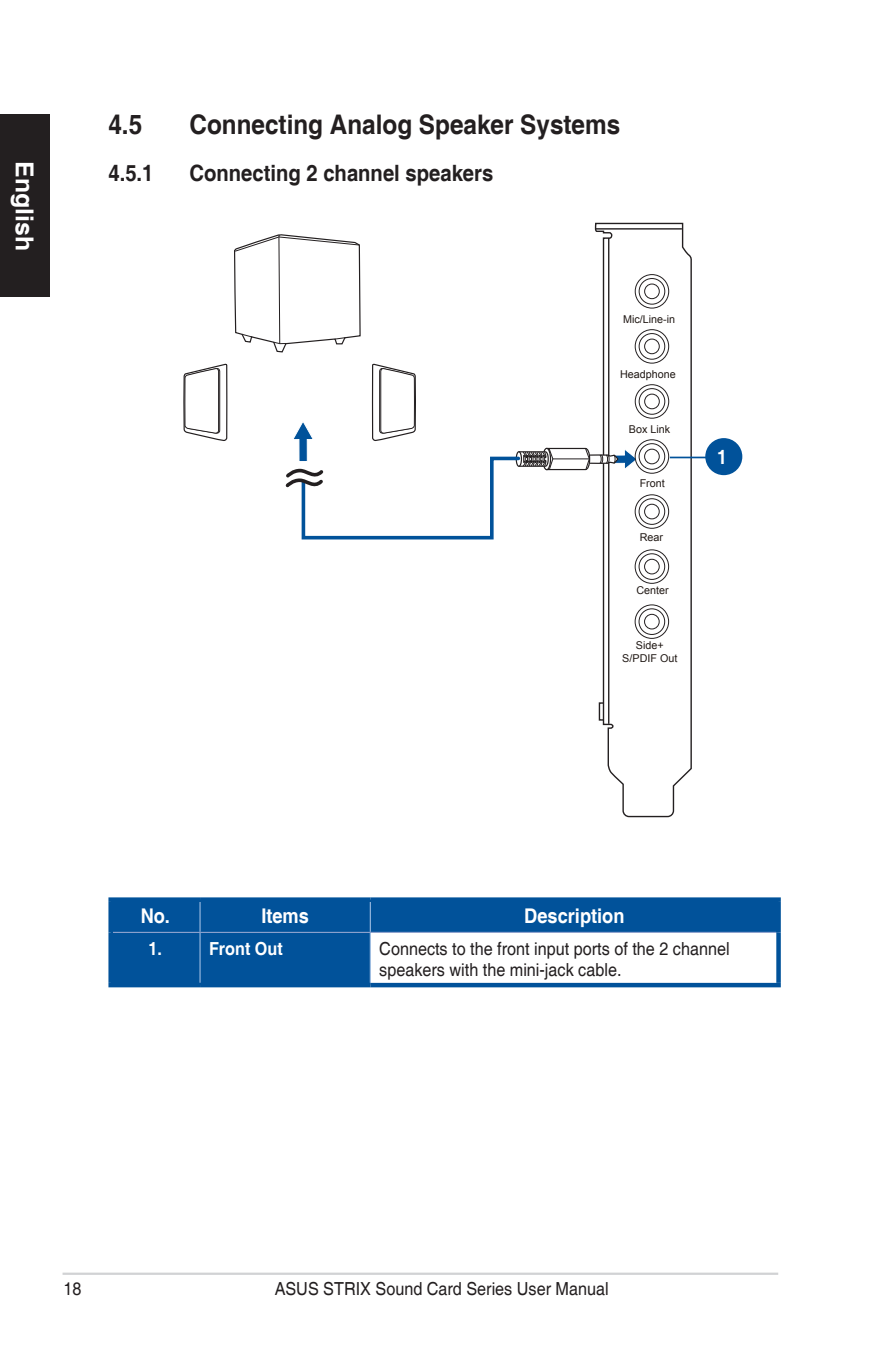
<style>
.page{position:relative;width:893px;height:1346px;background:#fff}
.page>*{position:absolute;margin:0;border:0;box-sizing:border-box;transform-origin:0 0}
.t1{font:700 27px "Helvetica";color:#231f20;scale:.9 1}
.t2{font:700 24.75px "Helvetica";color:#fff}
.t3{font:700 22.5px "Helvetica";color:#231f20;scale:.9 1}
.t4{font:700 20.25px "Helvetica";color:#fff;scale:.9 1}
.t5{font:700 19.57px "Helvetica";color:#fff;scale:.9 1}
.t6{font:18px/21.6px "Helvetica";color:#231f20;scale:.9 1}
.t7{font:700 18px "Helvetica";color:#fff;scale:.9 1}
.t8{font:10.8px/12.8px "Arial";color:#201814;text-align:center}
</style>
<div class="page">
<hr style="left:63px;top:1272px;width:715px;height:3px;background:#d1d2d4">
<div style="left:0;top:115px;width:50px;height:182px;background:#231f20"></div>
<svg style="left:594px;top:222px;width:98px;height:596px"></svg>
<div style="left:599px;top:702px;width:5px;height:19px;border:1px solid #231f20"></div>
<hr style="left:596px;top:228px;width:86px;height:2px;background:#231f20">
<hr style="left:608px;top:238px;width:1px;height:486px;background:#231f20">
<svg style="left:234px;top:234px;width:127px;height:119px"></svg>
<svg style="left:183px;top:364px;width:45px;height:77px"></svg>
<svg style="left:285px;top:364px;width:353px;height:177px"></svg>
<svg style="left:635px;top:275px;width:34px;height:33px"></svg>
<div style="left:635px;top:274px;width:34px;height:35px;border:1px solid #231f20;border-radius:50%"></div>
<div style="left:639px;top:278px;width:26px;height:27px;border:1px solid #231f20;border-radius:50%"></div>
<div style="left:644px;top:283px;width:16px;height:16px;border:1px solid #231f20;border-radius:50%"></div>
<svg style="left:635px;top:330px;width:34px;height:33px"></svg>
<div style="left:635px;top:329px;width:34px;height:35px;border:1px solid #231f20;border-radius:50%"></div>
<div style="left:639px;top:333px;width:26px;height:27px;border:1px solid #231f20;border-radius:50%"></div>
<div style="left:644px;top:339px;width:16px;height:15px;border:1px solid #231f20;border-radius:50%"></div>
<svg style="left:635px;top:440px;width:34px;height:33px"></svg>
<div style="left:635px;top:439px;width:34px;height:35px;border:1px solid #231f20;border-radius:50%"></div>
<div style="left:639px;top:443px;width:26px;height:27px;border:1px solid #231f20;border-radius:50%"></div>
<div style="left:644px;top:449px;width:16px;height:15px;border:1px solid #231f20;border-radius:50%"></div>
<svg style="left:635px;top:495px;width:34px;height:33px"></svg>
<div style="left:635px;top:494px;width:34px;height:35px;border:1px solid #231f20;border-radius:50%"></div>
<div style="left:639px;top:498px;width:26px;height:27px;border:1px solid #231f20;border-radius:50%"></div>
<div style="left:644px;top:504px;width:16px;height:15px;border:1px solid #231f20;border-radius:50%"></div>
<svg style="left:635px;top:550px;width:34px;height:33px"></svg>
<div style="left:635px;top:549px;width:34px;height:35px;border:1px solid #231f20;border-radius:50%"></div>
<div style="left:639px;top:553px;width:26px;height:27px;border:1px solid #231f20;border-radius:50%"></div>
<div style="left:644px;top:559px;width:16px;height:15px;border:1px solid #231f20;border-radius:50%"></div>
<svg style="left:635px;top:605px;width:34px;height:33px"></svg>
<div style="left:635px;top:604px;width:34px;height:35px;border:1px solid #231f20;border-radius:50%"></div>
<div style="left:639px;top:608px;width:26px;height:27px;border:1px solid #231f20;border-radius:50%"></div>
<div style="left:644px;top:614px;width:16px;height:15px;border:1px solid #231f20;border-radius:50%"></div>
<svg style="left:635px;top:385px;width:34px;height:33px"></svg>
<div style="left:635px;top:384px;width:34px;height:35px;border:1px solid #231f20;border-radius:50%"></div>
<div style="left:639px;top:388px;width:26px;height:27px;border:1px solid #231f20;border-radius:50%"></div>
<div style="left:644px;top:394px;width:16px;height:15px;border:1px solid #231f20;border-radius:50%"></div>
<svg style="left:113px;top:902px;width:663px;height:81px;fill:#01529a"></svg>
<hr style="left:199px;top:902px;width:2px;height:30px;background:#9fbde2">
<hr style="left:370px;top:902px;width:1px;height:30px;background:#9fbde2">
<hr style="left:199px;top:933px;width:2px;height:50px;background:#9fbde2">
<hr style="left:370px;top:933px;width:1px;height:50px;background:#9fbde2">
<hr style="left:113px;top:932px;width:87px;height:1px;background:#90a3ce">
<hr style="left:200px;top:932px;width:170px;height:1px;background:#90a3ce">
<hr style="left:370px;top:932px;width:406px;height:1px;background:#90a3ce">
<div style="left:108px;top:897px;width:92px;height:5px;background:#01529a"></div>
<div style="left:108px;top:902px;width:5px;height:30px;background:#01529a"></div>
<div style="left:200px;top:897px;width:170px;height:5px;background:#01529a"></div>
<div style="left:370px;top:897px;width:411px;height:5px;background:#01529a"></div>
<div style="left:776px;top:902px;width:5px;height:30px;background:#01529a"></div>
<div style="left:108px;top:932px;width:5px;height:51px;background:#01529a"></div>
<div style="left:776px;top:932px;width:5px;height:51px;background:#01529a"></div>
<hr style="left:108px;top:983px;width:92px;height:4px;background:#01529a">
<hr style="left:200px;top:983px;width:170px;height:4px;background:#01529a">
<hr style="left:370px;top:983px;width:411px;height:4px;background:#01529a">
<div style="left:705px;top:438px;width:37px;height:37px;background:#01529a;border-radius:50%"></div>
<hr style="left:670px;top:457px;width:39px;height:1px;background:#01529a">
<h2 class="t2" style="left:34px;top:161px;width:91px;rotate:90deg">English</h2>
<h1 class="t1" style="left:108px;top:114px;width:39px">4.5</h1>
<h1 class="t1" style="left:189px;top:114px;width:480px">Connecting Analog Speaker Systems</h1>
<p class="t3" style="left:108px;top:164px;width:52px">4.5.1</p>
<p class="t3" style="left:189px;top:164px;width:339px">Connecting 2 channel speakers</p>
<p class="t8" style="left:623px;top:313px;width:54px">Mic/Line-in</p>
<p class="t8" style="left:620px;top:368px;width:57px">Headphone</p>
<p class="t8" style="left:629px;top:424px;width:43px">Box Link</p>
<p class="t8" style="left:640px;top:477px;width:27px">Front</p>
<p class="t8" style="left:640px;top:532px;width:25px">Rear</p>
<p class="t8" style="left:636px;top:585px;width:34px">Center</p>
<p class="t8" style="left:622px;top:640px;width:57px">Side+<br>S/PDIF Out</p>
<p class="t5" style="left:717px;top:449px;width:12px">1</p>
<p class="t4" style="left:141px;top:908px;width:34px">No.</p>
<p class="t4" style="left:261px;top:908px;width:54px">Items</p>
<p class="t4" style="left:524px;top:908px;width:113px">Description</p>
<p class="t7" style="left:149px;top:941px;width:17px">1.</p>
<p class="t7" style="left:209px;top:941px;width:83px">Front Out</p>
<p class="t6" style="left:379px;top:938px;width:391px">Connects to the front input ports of the 2 channel speakers with the mini-jack cable.</p>
<p class="t6" style="left:63px;top:1279px;width:22px">18</p>
<p class="t6" style="left:275px;top:1280px;width:373px">ASUS STRIX Sound Card Series User Manual</p>
</div>
